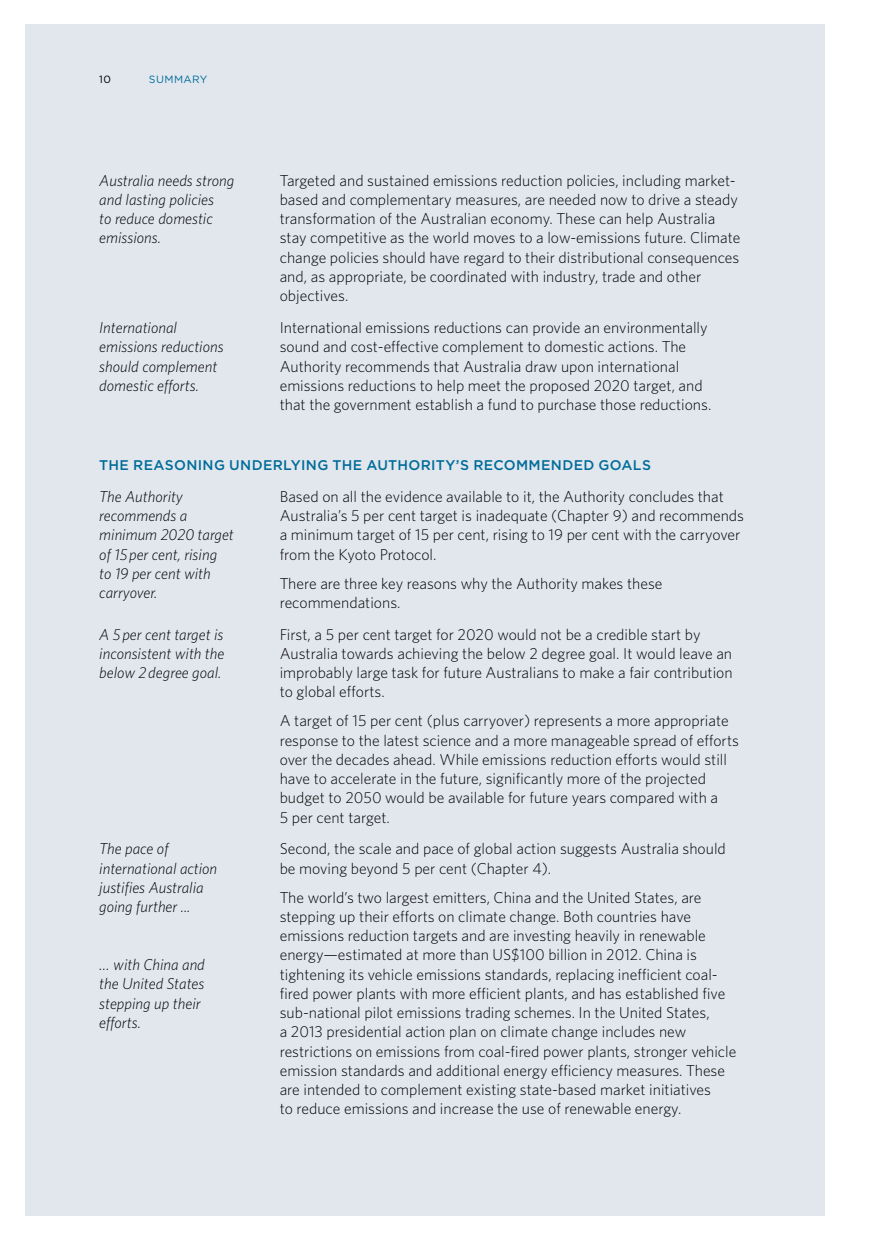
<style>
.page{position:relative;width:874px;height:1241px;background:#fff}
.page>*{position:absolute;margin:0;border:0;box-sizing:border-box;transform-origin:0 0}
.t1{font:300 15.75px/19.2px "Whitney";color:#000}
.t2{font:italic 300 15.75px/19.2px "Whitney";color:#000}
.t3{font:500 14px "Gotham";letter-spacing:.025em;color:#006c99}
.t4{font:10.5px "Gotham";letter-spacing:.03em;color:#006c99}
.t5{font:10.5px "Gotham";color:#000}
</style>
<div class="page">
<div style="left:25px;top:25px;width:798px;height:1190px;background:#e2e7ee"></div>
<p class="t5" style="left:99px;top:74px;width:13px">10</p>
<p class="t4" style="left:149px;top:74px;width:60px">SUMMARY</p>
<p class="t2" style="left:99px;top:170px;width:136px">Australia needs strong and lasting policies<br>to reduce domestic emissions.</p>
<p class="t1" style="left:279px;top:170px;width:462px">Targeted and sustained emissions reduction policies, including market&shy;based and complementary measures, are needed now to drive a steady transformation of the Australian economy. These can help Australia stay competitive as the world moves to a low-emissions future. Climate change policies should have regard to their distributional consequences and, as appropriate, be coordinated with industry, trade and other objectives.</p>
<p class="t2" style="left:99px;top:317px;width:126px">International emissions reductions should complement domestic efforts.</p>
<p class="t1" style="left:279px;top:317px;width:433px">International emissions reductions can provide an environmentally sound and cost‑effective complement to domestic actions. The Authority recommends that Australia draw upon international emissions reductions to help meet the proposed 2020 target, and that the government establish a fund to purchase those reductions.</p>
<p class="t3" style="left:99px;top:457px;width:76px">THE REASONIN</p>
<p class="t3" style="left:214px;top:457px;width:292px">G UNDERLYING THE AUTHORITY’S RECOMM</p>
<p class="t3" style="left:541px;top:457px;width:101px">ENDED GOALS</p>
<p class="t2" style="left:99px;top:486px;width:136px">The Authority recommends a minimum 2020 target of 15 per cent, rising<br>to 19 per cent with carryover.</p>
<p class="t1" style="left:279px;top:486px;width:465px">Based on all the evidence available to it, the Authority concludes that Australia’s 5 per cent target is inadequate (Chapter 9) and recommends a minimum target of 15 per cent, rising to 19 per cent with the carryover from the Kyoto Protocol.</p>
<p class="t1" style="left:279px;top:573px;width:384px">There are three key reasons why the Authority makes these recommendations.</p>
<p class="t2" style="left:99px;top:624px;width:126px;text-align:justify">A 5 per cent target is inconsistent with the below 2 degree goal.</p>
<p class="t1" style="left:279px;top:624px;width:454px">First, a 5 per cent target for 2020 would not be a credible start by Australia towards achieving the below 2 degree goal. It would leave an improbably large task for future Australians to make a fair contribution to global efforts.</p>
<p class="t1" style="left:279px;top:710px;width:460px">A target of 15 per cent (plus carryover) represents a more appropriate response to the latest science and a more manageable spread of efforts over the decades ahead. While emissions reduction efforts would still have to accelerate in the future, significantly more of the projected budget to 2050 would be available for future years compared with a<br>5 per cent target.</p>
<p class="t2" style="left:99px;top:838px;width:119px">The pace of international action justifies Australia going further ...</p>
<p class="t1" style="left:279px;top:838px;width:447px">Second, the scale and pace of global action suggests Australia should be moving beyond 5 per cent (Chapter 4).</p>
<p class="t1" style="left:279px;top:886px;width:458px">The world’s two largest emitters, China and the United States, are stepping up their efforts on climate change. Both countries have emissions reduction targets and are investing heavily in renewable energy—estimated at more than US$100 billion in 2012. China is tightening its vehicle emissions standards, replacing inefficient coal&shy;fired power plants with more efficient plants, and has established five sub-national pilot emissions trading schemes. In the United States,<br>a 2013 presidential action plan on climate change includes new restrictions on emissions from coal-fired power plants, stronger vehicle emission standards and additional energy efficiency measures. These are intended to complement existing state-based market initiatives<br>to reduce emissions and increase the use of renewable energy.</p>
<p class="t2" style="left:99px;top:954px;width:107px">… with China and the United States stepping up their efforts.</p>
</div>
